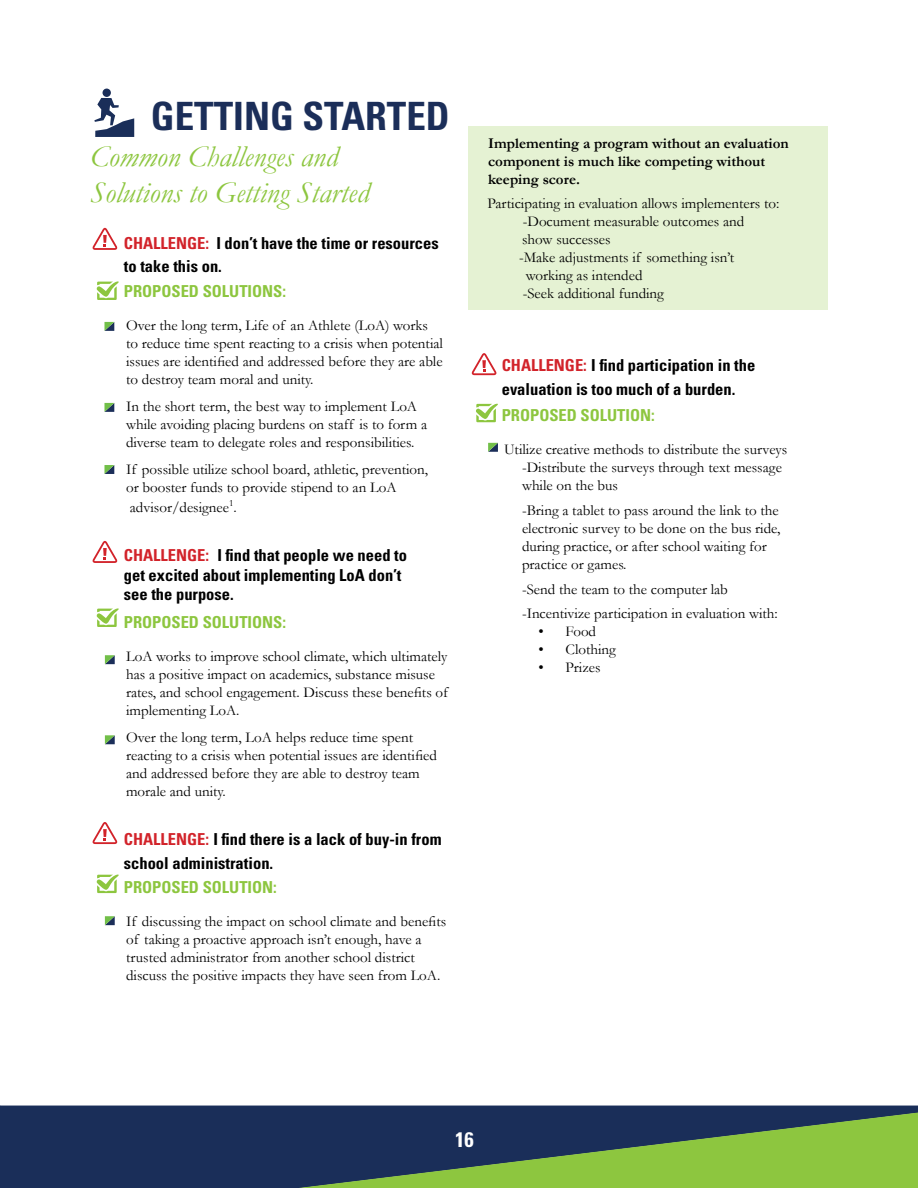
<style>
.page{position:relative;width:918px;height:1188px;background:#fff}
.page>*{position:absolute;margin:0;border:0;box-sizing:border-box;transform-origin:0 0}
.t1{font:700 condensed 39px "Univers LT Std";color:#1b2e59}
.t2{font:italic 30px/36px "Garamond";color:#8dc63f}
.t3{font:700 condensed 21px "Univers LT Std";color:#fff}
.t4{font:700 condensed 16.5px/23.4px "Univers LT Std";color:#000}
.t5{font:700 condensed 16.5px "Univers LT Std";color:#8dc63f}
.t6{font:15px/18px "Garamond";color:#000}
.t7{font:700 15px/18px "Garamond";color:#000}
.s1{color:#d2232a}
</style>
<div class="page">
<div style="left:0;top:1106px;width:918px;height:82px;background:#1a2e59"></div>
<svg style="left:299px;top:1113px;width:619px;height:75px;background:#547a4c"></svg>
<svg style="left:104px;top:322px;width:10px;height:9px"></svg>
<svg style="left:104px;top:403px;width:10px;height:9px"></svg>
<svg style="left:104px;top:465px;width:10px;height:9px"></svg>
<svg style="left:105px;top:655px;width:10px;height:9px"></svg>
<svg style="left:105px;top:735px;width:10px;height:9px"></svg>
<div style="left:468px;top:126px;width:360px;height:184px;background:#e5f2d3"></div>
<svg style="left:105px;top:916px;width:10px;height:9px"></svg>
<svg style="left:488px;top:443px;width:10px;height:9px"></svg>
<svg style="left:92px;top:228px;width:26px;height:22px"></svg>
<svg style="left:96px;top:281px;width:23px;height:19px"></svg>
<svg style="left:92px;top:541px;width:26px;height:22px"></svg>
<svg style="left:96px;top:608px;width:23px;height:19px"></svg>
<svg style="left:92px;top:822px;width:26px;height:22px"></svg>
<svg style="left:96px;top:874px;width:23px;height:19px"></svg>
<svg style="left:471px;top:353px;width:26px;height:22px"></svg>
<svg style="left:476px;top:403px;width:22px;height:19px"></svg>
<svg style="left:94px;top:89px;width:40px;height:48px"></svg>
<h1 class="t1" style="left:151px;top:92px;width:300px">GETTING STARTED</h1>
<h2 class="t2" style="left:90px;top:138px;width:281px">Common Challenges and<br>Solutions to Getting Started</h2>
<p class="t4" style="left:124px;top:231px;width:316px"><span class="s1">CHALLENGE:</span> I don’t have the time or resources to take this on.</p>
<p class="t5" style="left:124px;top:281px;width:164px">PROPOSED SOLUTIONS:</p>
<p class="t6" style="left:126px;top:316px;width:318px">Over the long term, Life of an Athlete (LoA) works to reduce time spent reacting to a crisis when potential issues are identified and addressed before they are able to destroy team moral and unity.</p>
<p class="t6" style="left:126px;top:397px;width:303px">In the short term, the best way to implement LoA while avoiding placing burdens on staff is to form a diverse team to delegate roles and responsibilities.</p>
<p class="t6" style="left:126px;top:460px;width:304px">If possible utilize school board, athletic, prevention, or booster funds to provide stipend to an LoA</p>
<p class="t6" style="left:130px;top:498px;width:109px">advisor/designee<sup>1</sup>.</p>
<p class="t4" style="left:124px;top:545px;width:285px;line-height:19.8px"><span class="s1">CHALLENGE:</span> I find that people we need to get excited about implementing LoA don’t see the purpose.</p>
<p class="t5" style="left:124px;top:612px;width:164px">PROPOSED SOLUTIONS:</p>
<p class="t6" style="left:126px;top:647px;width:323px">LoA works to improve school climate, which ultimately has a positive impact on academics, substance misuse rates, and school engagement. Discuss these benefits of implementing LoA.</p>
<p class="t6" style="left:126px;top:728px;width:312px">Over the long term, LoA helps reduce time spent reacting to a crisis when potential issues are identified and addressed before they are able to destroy team morale and unity.</p>
<p class="t4" style="left:124px;top:828px;width:319px"><span class="s1">CHALLENGE:</span> I find there is a lack of buy-in from school administration.</p>
<p class="t5" style="left:124px;top:877px;width:155px">PROPOSED SOLUTION:</p>
<p class="t6" style="left:126px;top:912px;width:322px">If discussing the impact on school climate and benefits of taking a proactive approach isn’t enough, have a trusted administrator from another school district discuss the positive impacts they have seen from LoA.</p>
<p class="t7" style="left:488px;top:134px;width:302px">Implementing a program without an evaluation component is much like competing without keeping score.</p>
<p class="t6" style="left:488px;top:194px;width:293px">Participating in evaluation allows implementers to:</p>
<p class="t6" style="left:523px;top:212px;width:223px">-Document measurable outcomes and</p>
<p class="t6" style="left:522px;top:230px;width:90px">show successes</p>
<p class="t6" style="left:519px;top:248px;width:217px">-Make adjustments if something isn’t</p>
<p class="t6" style="left:526px;top:266px;width:118px">working as intended</p>
<p class="t6" style="left:523px;top:284px;width:143px">-Seek additional funding</p>
<p class="t4" style="left:502px;top:354px;width:255px"><span class="s1">CHALLENGE:</span> I find participation in the evaluation is too much of a burden.</p>
<p class="t5" style="left:502px;top:405px;width:155px">PROPOSED SOLUTION:</p>
<p class="t6" style="left:522px;top:440px;width:267px;text-indent:-18px">Utilize creative methods to distribute the surveys -Distribute the surveys through text message while on the bus</p>
<p class="t6" style="left:522px;top:501px;width:260px">-Bring a tablet to pass around the link to the electronic survey to be done on the bus ride, during practice, or after school waiting for practice or games.</p>
<p class="t6" style="left:522px;top:576px;width:257px;line-height:24.8px">-Send the team to the computer lab -Incentivize participation in evaluation with:</p>
<p class="t6" style="left:539px;top:622px;width:59px">• Food</p>
<p class="t6" style="left:539px;top:640px;width:79px">• Clothing</p>
<p class="t6" style="left:539px;top:658px;width:64px">• Prizes</p>
<h3 class="t3" style="left:455px;top:1127px;width:20px">16</h3>
</div>
